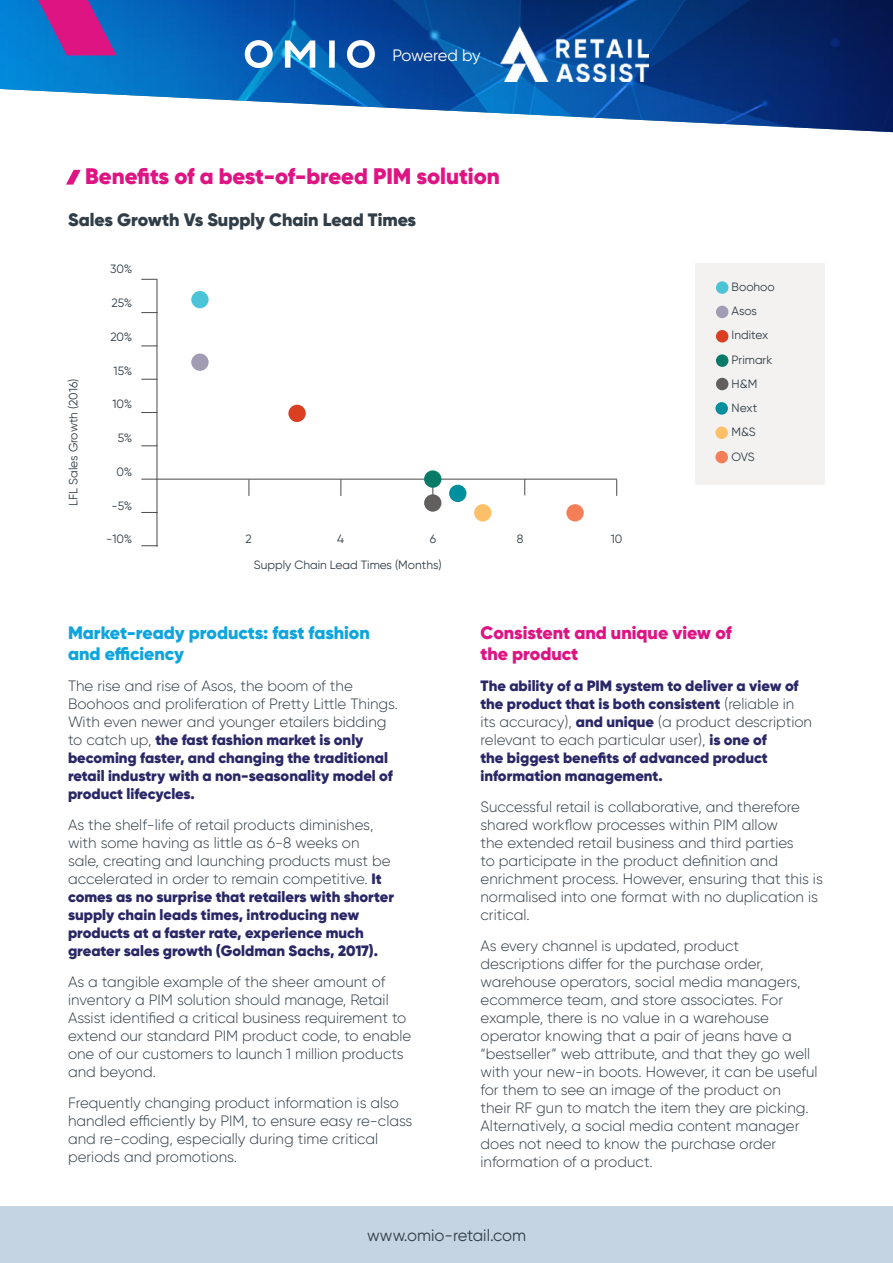
<style>
.page{position:relative;width:893px;height:1263px;background:#fff}
.page>*{position:absolute;margin:0;border:0;box-sizing:border-box;transform-origin:0 0}
.t1{font:900 22.5px "Gilroy";color:#de1483}
.t2{font:900 18px/21px "Gilroy";color:#0ea5df}
.t3{font:900 18px/21px "Gilroy";color:#de1483}
.t4{font:900 18px "Gilroy";color:#313e48}
.t5{font:16.5px "Gilroy";color:#313e48}
.t6{font:16.5px "Gilroy";letter-spacing:-.02em;color:#fff}
.t7{font:300 15px/18px "Gilroy";color:#313e48}
.t8{font:900 15px/18px "Gilroy";color:#2a2766}
.t9{font:12px/24.3px "Gilroy";color:#313e48}
.s1{font-weight:900;color:#2a2766}
.s2{font-weight:300;color:#313e48}
</style>
<div class="page">
<div style="left:0;top:1206px;width:893px;height:57px;background:#c4d4e2"></div>
<img style="left:0;top:0;width:893px;height:132px">
<img style="left:501px;top:27px;width:147px;height:55px">
<svg style="left:245px;top:40px;width:130px;height:28px"></svg>
<svg style="left:38px;top:0;width:79px;height:55px;background:#8c389d"></svg>
<svg style="left:66px;top:170px;width:15px;height:15px"></svg>
<svg style="left:141px;top:279px;width:17px;height:1px"></svg>
<svg style="left:141px;top:312px;width:16px;height:1px"></svg>
<svg style="left:141px;top:345px;width:16px;height:1px"></svg>
<svg style="left:141px;top:379px;width:16px;height:1px"></svg>
<svg style="left:141px;top:412px;width:16px;height:1px"></svg>
<svg style="left:141px;top:445px;width:16px;height:1px"></svg>
<hr style="left:141px;top:479px;width:476px;height:1px;background:#4d4a49">
<svg style="left:141px;top:512px;width:16px;height:1px"></svg>
<svg style="left:141px;top:545px;width:16px;height:1px"></svg>
<hr style="left:157px;top:280px;width:1px;height:267px;background:#4d4a49">
<svg style="left:249px;top:480px;width:1px;height:16px"></svg>
<svg style="left:340px;top:480px;width:1px;height:16px"></svg>
<svg style="left:524px;top:479px;width:1px;height:16px"></svg>
<svg style="left:616px;top:480px;width:1px;height:16px"></svg>
<div style="left:191px;top:291px;width:18px;height:17px;background:#4ac4d6;border-radius:50%"></div>
<div style="left:191px;top:354px;width:18px;height:17px;background:#a29bb4;border-radius:50%"></div>
<div style="left:288px;top:405px;width:18px;height:17px;background:#da3f22;border-radius:50%"></div>
<div style="left:424px;top:470px;width:17px;height:18px;background:#077a68;border-radius:50%"></div>
<div style="left:424px;top:494px;width:17px;height:18px;background:#635f5f;border-radius:50%"></div>
<div style="left:474px;top:504px;width:17px;height:17px;background:#fdc068;border-radius:50%"></div>
<div style="left:566px;top:504px;width:18px;height:17px;background:#f47e58;border-radius:50%"></div>
<div style="left:449px;top:485px;width:17px;height:17px;background:#008f9d;border-radius:50%"></div>
<div style="left:695px;top:264px;width:130px;height:221px;background:#f3f2f1"></div>
<div style="left:716px;top:281px;width:12px;height:13px;background:#4ac4d6;border-radius:50%"></div>
<div style="left:716px;top:306px;width:12px;height:12px;background:#a29bb4;border-radius:50%"></div>
<div style="left:716px;top:330px;width:12px;height:12px;background:#da3f22;border-radius:50%"></div>
<div style="left:716px;top:354px;width:12px;height:13px;background:#077a68;border-radius:50%"></div>
<div style="left:716px;top:378px;width:12px;height:12px;background:#635f5f;border-radius:50%"></div>
<div style="left:715px;top:402px;width:13px;height:13px;background:#008f9d;border-radius:50%"></div>
<div style="left:715px;top:426px;width:13px;height:13px;background:#fdc068;border-radius:50%"></div>
<div style="left:715px;top:451px;width:13px;height:12px;background:#f47e58;border-radius:50%"></div>
<p class="t6" style="left:392px;top:45px;width:90px">Powered by</p>
<h1 class="t1" style="left:85px;top:162px;width:416px">Benefits of a best-of-breed PIM solution</h1>
<p class="t4" style="left:68px;top:209px;width:350px">Sales Growth Vs Supply Chain Lead Times</p>
<p class="t9" style="left:61px;top:506px;width:128px;rotate:-90deg">LFL Sales Growth (2016)</p>
<p class="t9" style="left:110px;top:257px;width:24px">30%</p>
<p class="t9" style="left:111px;top:291px;width:22px">25%</p>
<p class="t9" style="left:110px;top:324px;width:24px">20%</p>
<p class="t9" style="left:114px;top:358px;width:20px">15%</p>
<p class="t9" style="left:113px;top:392px;width:21px">10%</p>
<p class="t9" style="left:118px;top:426px;width:16px">5%</p>
<p class="t9" style="left:117px;top:459px;width:17px">0%</p>
<p class="t9" style="left:111px;top:493px;width:22px">-5%</p>
<p class="t9" style="left:106px;top:527px;width:28px">-10%</p>
<p class="t9" style="left:245px;top:526px;width:8px">2</p>
<p class="t9" style="left:337px;top:526px;width:8px">4</p>
<p class="t9" style="left:430px;top:526px;width:8px">6</p>
<p class="t9" style="left:517px;top:526px;width:8px">8</p>
<p class="t9" style="left:611px;top:526px;width:13px">10</p>
<p class="t9" style="left:254px;top:552px;width:189px">Supply Chain Lead Times (Months)</p>
<p class="t9" style="left:732px;top:274px;width:45px">Boohoo<br>Asos<br>Inditex<br>Primark<br>H&amp;M<br>Next<br>M&amp;S<br>OVS</p>
<p class="t2" style="left:68px;top:622px;width:303px">Market-ready products: fast fashion and efficiency</p>
<p class="t7" style="left:68px;top:677px;width:332px">The rise and rise of Asos, the boom of the Boohoos and proliferation of Pretty Little Things.<br>With even newer and younger etailers bidding to catch up, <span class="s1">the fast fashion market is only becoming faster, and changing the traditional retail industry with a non-seasonality model of product lifecycles.</span></p>
<p class="t7" style="left:68px;top:815px;width:328px">As the shelf-life of retail products diminishes, with some having as little as 6-8 weeks on sale, creating and launching products must be accelerated in order to remain competitive. <span class="s1">It comes as no surprise that retailers with shorter supply chain leads times, introducing new products at a faster rate, experience much greater sales growth (Goldman Sachs, 2017).</span></p>
<p class="t7" style="left:68px;top:972px;width:345px">As a tangible example of the sheer amount of inventory a PIM solution should manage, Retail Assist identified a critical business requirement to extend our standard PIM product code, to enable one of our customers to launch 1 million products and beyond.</p>
<p class="t7" style="left:68px;top:1093px;width:346px">Frequently changing product information is also handled efficiently by PIM, to ensure easy re-class and re-coding, especially during time critical periods and promotions.</p>
<p class="t3" style="left:480px;top:622px;width:253px">Consistent and unique view of the product</p>
<p class="t8" style="left:480px;top:677px;width:333px">The ability of a PIM system to deliver a view of the product that is both consistent <span class="s2">(reliable in its accuracy),</span> and unique <span class="s2">(a product description relevant to each particular user),</span> is one of<br>the biggest benefits of advanced product information management.</p>
<p class="t7" style="left:480px;top:797px;width:344px">Successful retail is collaborative, and therefore shared workflow processes within PIM allow<br>the extended retail business and third parties<br>to participate in the product definition and enrichment process. However, ensuring that this is normalised into one format with no duplication is critical.</p>
<p class="t7" style="left:480px;top:936px;width:339px">As every channel is updated, product descriptions differ for the purchase order, warehouse operators, social media managers, ecommerce team, and store associates. For example, there is no value in a warehouse operator knowing that a pair of jeans have a “bestseller” web attribute, and that they go well with your new-in boots. However, it can be useful for them to see an image of the product on<br>their RF gun to match the item they are picking.<br>Alternatively, a social media content manager does not need to know the purchase order information of a product.</p>
<p class="t5" style="left:367px;top:1225px;width:160px">www.omio-retail.com</p>
</div>
